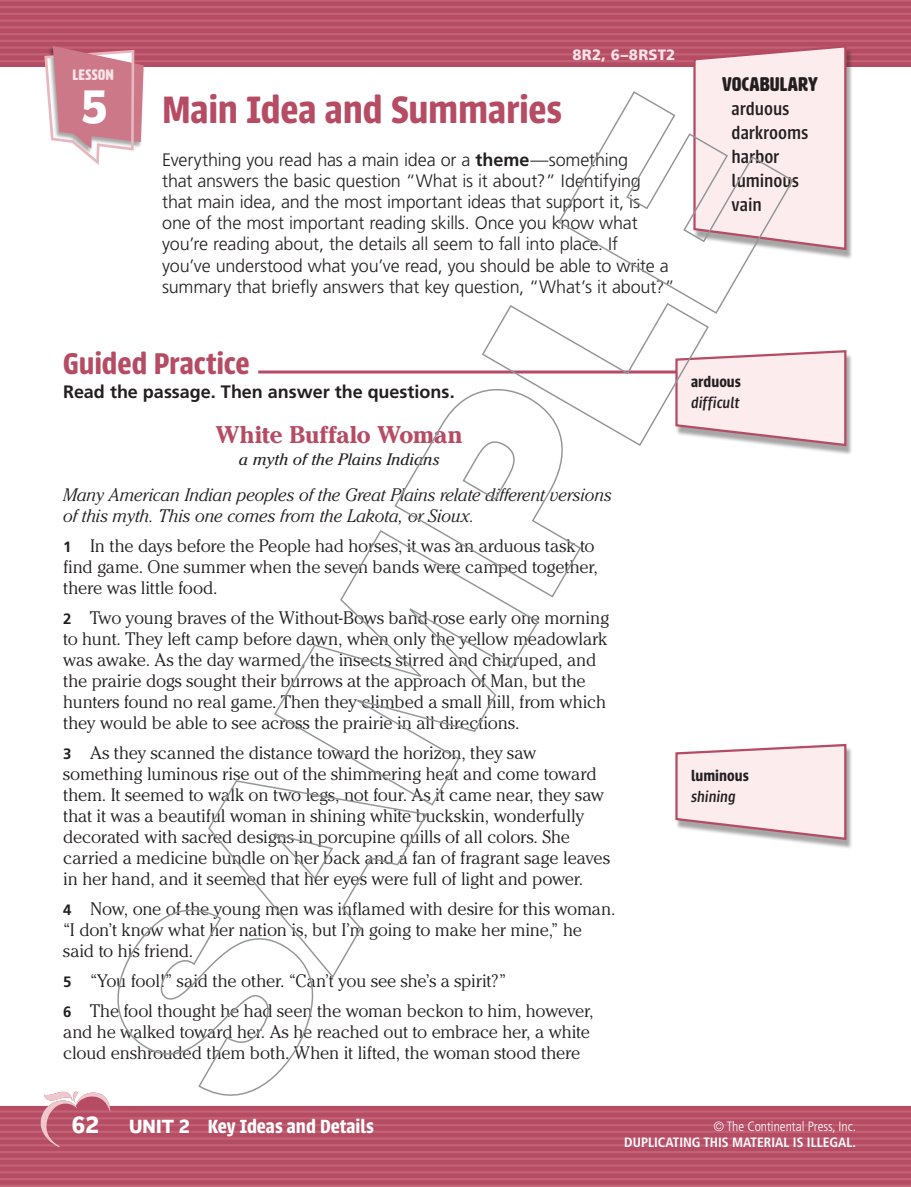
<style>
.page{position:relative;width:911px;height:1187px;background:#fff}
.page>*{position:absolute;margin:0;border:0;box-sizing:border-box;transform-origin:0 0}
.t1{font:700 48px "Remora Sans W2";color:#fff}
.t2{font:600 42px "Urbana";letter-spacing:-.005em;color:#b64b64}
.t3{font:600 33px "Urbana";letter-spacing:-.005em;color:#b64b64}
.t4{font:700 24px "Cheltenham";color:#b64b64}
.t5{font:700 24px "Remora Sans W2";color:#fff}
.t6{font:600 21px "Urbana";color:#fff}
.t7{font:500 19.5px/24px "Urbana";letter-spacing:-.005em;color:#231f20}
.t8{font:19.5px "HWT Artz";letter-spacing:.025em;color:#231f20}
.t9{font:300 18px/21px "Cheltenham";letter-spacing:-.01em;color:#231f20}
.t10{font:300 18px/21px "Frutiger";letter-spacing:-.01em;color:#231f20}
.t11{font:italic 300 18px/21px "Cheltenham";letter-spacing:-.005em;color:#231f20}
.t12{font:700 18px "Frutiger";color:#231f20}
.t13{font:italic 16.5px "Cheltenham";letter-spacing:-.005em;color:#231f20}
.t14{font:italic 500 16.5px "Urbana";color:#231f20}
.t15{font:600 16.5px "Urbana";color:#231f20}
.t16{font:900 15px "Frutiger";letter-spacing:.015em;color:#f9e3e6}
.t17{font:15px "HWT Artz";letter-spacing:.035em;color:#f9e3e6}
.t18{font:700 condensed 13.5px "Frutiger";color:#fff}
.t19{font:300 condensed 13.5px "Frutiger";color:#fff}
.s1{font-weight:700}
.s2{font-family:"Frutiger";font-weight:700;font-size:15px}
.s3{font-family:"Remora Sans W2";font-weight:700;font-size:19.5px}
</style>
<div class="page">
<svg style="left:0;top:1095px;width:911px;height:89px;fill:#b64b64"></svg>
<hr style="left:0;top:1184px;width:911px;height:2px;background:#c26275">
<hr style="left:0;top:1177px;width:911px;height:3px;background:#c26275">
<hr style="left:0;top:1171px;width:911px;height:2px;background:#c26275">
<hr style="left:0;top:1164px;width:911px;height:2px;background:#c26275">
<hr style="left:0;top:1157px;width:911px;height:2px;background:#c26275">
<hr style="left:0;top:1150px;width:911px;height:3px;background:#c26275">
<hr style="left:0;top:1144px;width:911px;height:2px;background:#c26275">
<hr style="left:0;top:1137px;width:911px;height:2px;background:#c26275">
<hr style="left:0;top:1130px;width:911px;height:2px;background:#c26275">
<hr style="left:0;top:1123px;width:911px;height:3px;background:#c26275">
<hr style="left:0;top:1117px;width:911px;height:2px;background:#c26275">
<hr style="left:0;top:1110px;width:911px;height:2px;background:#c26275">
<svg style="left:40px;top:1091px;width:71px;height:56px"></svg>
<div style="left:0;top:0;width:911px;height:67px;background:#b64b64"></div>
<hr style="left:0;top:60px;width:911px;height:2px;background:#c26275">
<hr style="left:0;top:53px;width:911px;height:2px;background:#c26275">
<hr style="left:0;top:46px;width:911px;height:3px;background:#c26275">
<hr style="left:0;top:40px;width:911px;height:2px;background:#c26275">
<hr style="left:0;top:33px;width:911px;height:2px;background:#c26275">
<hr style="left:0;top:26px;width:911px;height:2px;background:#c26275">
<hr style="left:0;top:19px;width:911px;height:3px;background:#c26275">
<hr style="left:0;top:13px;width:911px;height:2px;background:#c26275">
<hr style="left:0;top:6px;width:911px;height:2px;background:#c26275">
<hr style="left:0;top:0;width:911px;height:1px;background:#c26275">
<hr style="left:258px;top:370px;width:579px;height:3px;background:#b64b64">
<div style="left:675px;top:353px;width:177px;height:103px;background:#231f20;opacity:.4"></div>
<div style="left:675px;top:747px;width:177px;height:102px;background:#231f20;opacity:.4"></div>
<svg style="left:675px;top:743px;width:172px;height:98px;background:#f3e1e4"></svg>
<div style="left:693px;top:48px;width:159px;height:212px;background:#231f20;opacity:.4"></div>
<svg style="left:692px;top:46px;width:156px;height:205px;background:#f1d6db"></svg>
<svg style="left:117px;top:909px;width:197px;height:186px"></svg>
<svg style="left:207px;top:780px;width:221px;height:199px"></svg>
<svg style="left:273px;top:530px;width:266px;height:276px"></svg>
<svg style="left:393px;top:305px;width:454px;height:293px"></svg>
<svg style="left:557px;top:91px;width:236px;height:224px"></svg>
<svg style="left:44px;top:46px;width:100px;height:119px"></svg>
<p class="t17" style="left:73px;top:67px;width:42px">LESSON</p>
<h1 class="t1" style="left:81px;top:75px;width:28px">5</h1>
<p class="t16" style="left:572px;top:46px;width:104px">8R2, 6–8RST2</p>
<h2 class="t2" style="left:162px;top:86px;width:401px">Main Idea and Summaries</h2>
<p class="t10" style="left:162px;top:150px;width:514px">Everything you read has a main idea or a <span class="s1">theme</span>—something<br>that answers the basic question “What is it about?” Identifying that main idea, and the most important ideas that support it, is<br>one of the most important reading skills. Once you know what you’re reading about, the details all seem to fall into place. If<br>you’ve understood what you’ve read, you should be able to write a summary that briefly answers that key question, “What’s it about?”</p>
<p class="t8" style="left:722px;top:74px;width:97px">VOCABULARY</p>
<p class="t7" style="left:731px;top:97px;width:78px">arduous darkrooms harbor luminous vain</p>
<h3 class="t3" style="left:63px;top:344px;width:188px">Guided Practice</h3>
<p class="t12" style="left:63px;top:381px;width:393px">Read the passage. Then answer the questions.</p>
<h3 class="t4" style="left:216px;top:420px;width:248px">White Buffalo Woman</h3>
<p class="t13" style="left:239px;top:449px;width:202px">a myth of the Plains Indians</p>
<p class="t11" style="left:63px;top:484px;width:550px">Many American Indian peoples of the Great Plains relate different versions of this myth. This one comes from the Lakota, or Sioux.</p>
<p class="t9" style="left:63px;top:535px;width:536px"><span class="s2">1</span> In the days before the People had horses, it was an arduous task to find game. One summer when the seven bands were camped together, there was little food.</p>
<p class="t9" style="left:63px;top:607px;width:547px"><span class="s2">2</span> Two young braves of the Without-Bows band rose early one morning to hunt. They left camp before dawn, when only the yellow meadowlark was awake. As the day warmed, the insects stirred and chirruped, and the prairie dogs sought their burrows at the approach of Man, but the hunters found no real game. Then they climbed a small hill, from which they would be able to see across the prairie in all directions.</p>
<p class="t9" style="left:63px;top:742px;width:548px"><span class="s2">3</span> As they scanned the distance toward the horizon, they saw something luminous rise out of the shimmering heat and come toward them. It seemed to walk on two legs, not four. As it came near, they saw that it was a beautiful woman in shining white buckskin, wonderfully decorated with sacred designs in porcupine quills of all colors. She carried a medicine bundle on her back and a fan of fragrant sage leaves in her hand, and it seemed that her eyes were full of light and power.</p>
<p class="t9" style="left:63px;top:898px;width:554px"><span class="s2">4</span> Now, one of the young men was inflamed with desire for this woman. “I don’t know what her nation is, but I’m going to make her mine,” he said to his friend.</p>
<p class="t9" style="left:63px;top:966px;width:532px;line-height:30px"><span class="s2">5</span> “You fool!” said the other. “Can’t you see she’s a spirit?”<br><span class="s2">6</span> The fool thought he had seen the woman beckon to him, however,</p>
<p class="t9" style="left:63px;top:1021px;width:528px">and he walked toward her. As he reached out to embrace her, a white cloud enshrouded them both. When it lifted, the woman stood there</p>
<p class="t15" style="left:691px;top:372px;width:51px">arduous</p>
<p class="t14" style="left:691px;top:394px;width:50px">difficult</p>
<p class="t15" style="left:691px;top:766px;width:59px">luminous</p>
<p class="t14" style="left:691px;top:787px;width:46px">shining</p>
<h3 class="t5" style="left:72px;top:1109px;width:29px">62</h3>
<p class="t6" style="left:129px;top:1114px;width:246px"><span class="s3">UNIT 2</span> Key Ideas and Details</p>
<p class="t19" style="left:713px;top:1118px;width:144px">© The Continental Press, Inc.</p>
<p class="t18" style="left:624px;top:1134px;width:233px">DUPLICATING THIS MATERIAL IS ILLEGAL.</p>
</div>
